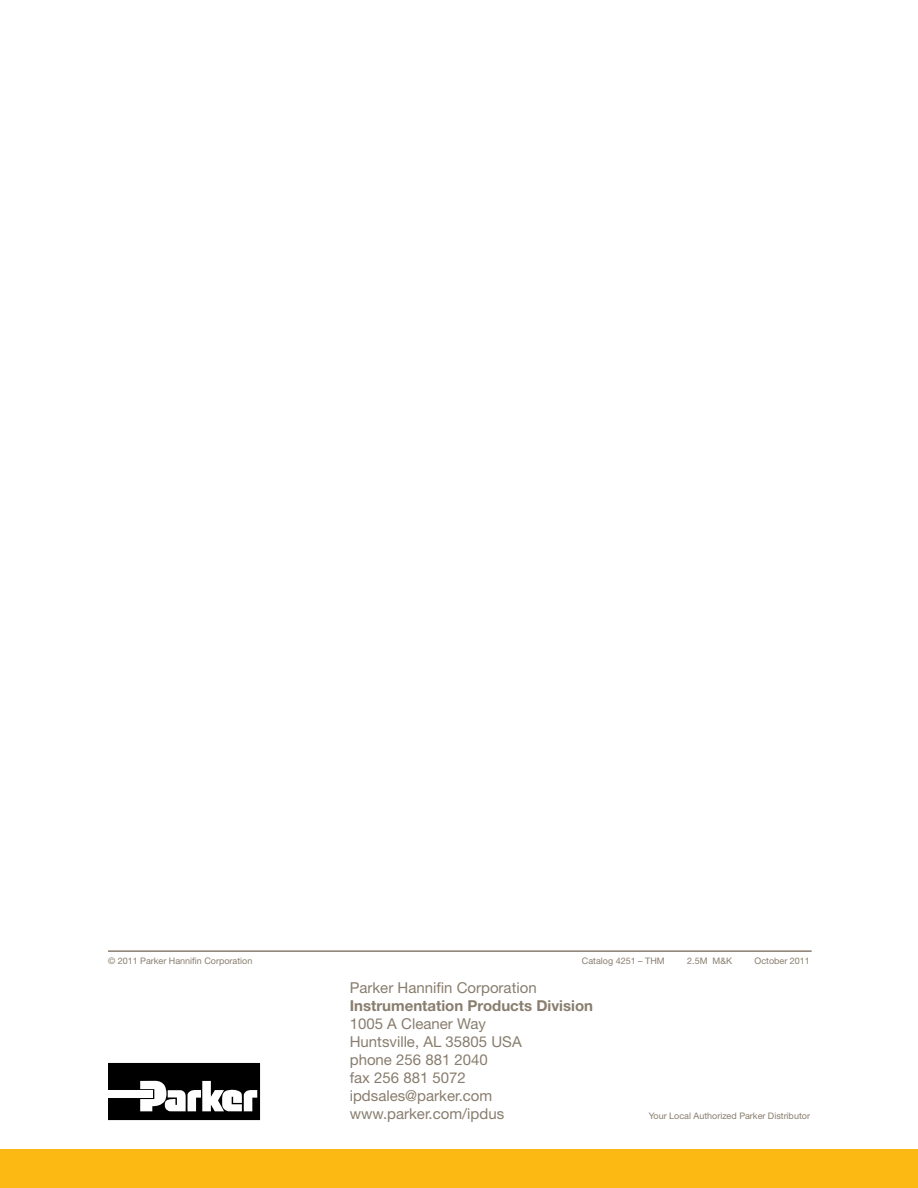
<style>
.page{position:relative;width:918px;height:1188px;background:#fff}
.page>*{position:absolute;margin:0;border:0;box-sizing:border-box;transform-origin:0 0}
.t1{font:15px/18px "Helvetica Neue LT Std";color:#887d6e}
.t2{font:700 15px "Helvetica Neue LT Std";color:#887d6e}
.t3{font:9px "Helvetica Neue LT Std";color:#887d6e}
</style>
<div class="page">
<svg style="left:108px;top:1063px;width:152px;height:57px"></svg>
<div style="left:108px;top:1091px;width:45px;height:7px;background:#fff"></div>
<hr style="left:108px;top:950px;width:704px;height:2px;background:#887d6e">
<div style="left:0;top:1150px;width:918px;height:38px;background:#fdb913"></div>
<p class="t3" style="left:108px;top:955px;width:146px">© 2011 Parker Hannifin Corporation</p>
<p class="t3" style="left:582px;top:955px;width:84px">Catalog 4251 – THM</p>
<p class="t3" style="left:687px;top:955px;width:46px">2.5M M&amp;K</p>
<p class="t3" style="left:755px;top:955px;width:57px">October 2011</p>
<p class="t1" style="left:350px;top:978px;width:188px">Parker Hannifin Corporation</p>
<p class="t2" style="left:350px;top:996px;width:245px">Instrumentation Products Division</p>
<p class="t1" style="left:350px;top:1014px;width:173px">1005 A Cleaner Way<br>Huntsville, AL 35805 USA phone 256 881 2040<br>fax 256 881 5072 ipdsales@parker.com www.parker.com/ipdus</p>
<p class="t3" style="left:649px;top:1111px;width:163px">Your Local Authorized Parker Distributor</p>
</div>
